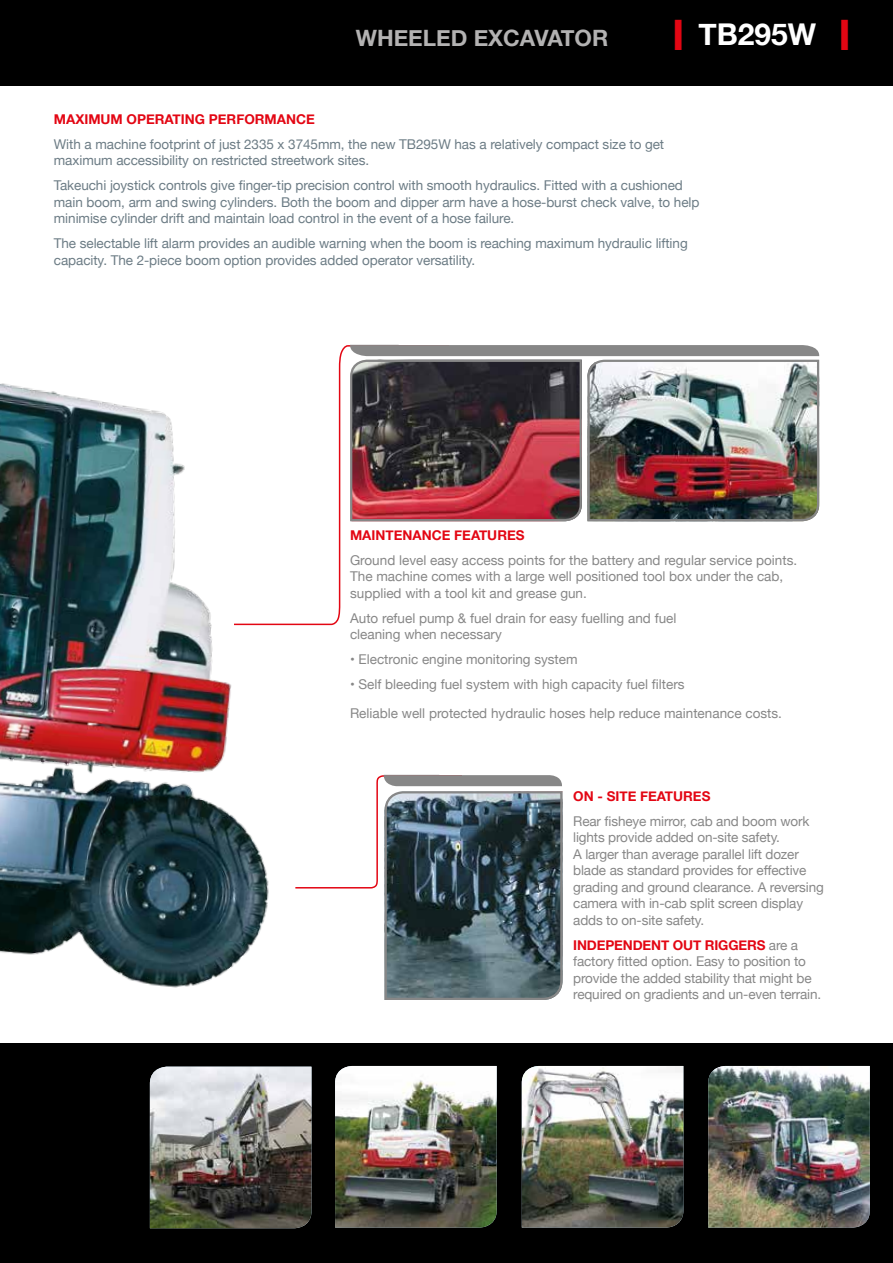
<style>
.page{position:relative;width:893px;height:1263px;background:#fff}
.page>*{position:absolute;margin:0;border:0;box-sizing:border-box;transform-origin:0 0}
.t1{font:700 42px "Helvetica Neue";color:#e30613}
.t2{font:700 30px "Helvetica Neue";color:#fff}
.t3{font:700 22.5px "Helvetica Neue";color:#b3b2b2}
.t4{font:13.5px/16.5px "Helvetica Neue";color:#878787}
.t5{font:13.5px/16.5px "Helvetica Neue";letter-spacing:-.005em;color:#6c7c85}
.t6{font:700 13.5px "Helvetica Neue";color:#e30613}
.s1{font-weight:700;color:#e30613}
</style>
<div class="page">
<div style="left:0;top:1043px;width:893px;height:220px;background:#000"></div>
<div style="left:0;top:0;width:893px;height:85px;background:#000"></div>
<img style="left:335px;top:1066px;width:162px;height:161px">
<img style="left:522px;top:1066px;width:161px;height:161px">
<img style="left:708px;top:1066px;width:162px;height:161px">
<img style="left:0;top:344px;width:465px;height:762px">
<svg style="left:294px;top:774px;width:269px;height:227px"></svg>
<img style="left:150px;top:1067px;width:161px;height:161px">
<img style="left:349px;top:345px;width:471px;height:177px">
<h3 class="t3" style="left:356px;top:20px;width:254px">WHEELED EXCAVATOR</h3>
<h1 class="t1" style="left:672px;top:2px;width:14px">I</h1>
<h1 class="t1" style="left:838px;top:2px;width:14px">I</h1>
<h2 class="t2" style="left:698px;top:11px;width:119px">TB295W</h2>
<p class="t6" style="left:54px;top:108px;width:262px">MAXIMUM OPERATING PERFORMANCE</p>
<p class="t5" style="left:54px;top:137px;width:612px">With a machine footprint of just 2335 x 3745mm, the new TB295W has a relatively compact size to get maximum accessibility on restricted streetwork sites.</p>
<p class="t5" style="left:54px;top:178px;width:647px">Takeuchi joystick controls give finger-tip precision control with smooth hydraulics. Fitted with a cushioned main boom, arm and swing cylinders. Both the boom and dipper arm have a hose-burst check valve, to help minimise cylinder drift and maintain load control in the event of a hose failure.</p>
<p class="t5" style="left:54px;top:236px;width:635px">The selectable lift alarm provides an audible warning when the boom is reaching maximum hydraulic lifting capacity. The 2-piece boom option provides added operator versatility.</p>
<p class="t6" style="left:350px;top:524px;width:176px">MAINTENANCE FEATURES</p>
<p class="t4" style="left:350px;top:552px;width:449px">Ground level easy access points for the battery and regular service points.<br>The machine comes with a large well positioned tool box under the cab, supplied with a tool kit and grease gun.</p>
<p class="t4" style="left:350px;top:610px;width:328px">Auto refuel pump &amp; fuel drain for easy fuelling and fuel cleaning when necessary</p>
<p class="t4" style="left:350px;top:652px;width:229px">• Electronic engine monitoring system</p>
<p class="t4" style="left:350px;top:670px;width:433px;line-height:29.2px">• Self bleeding fuel system with high capacity fuel filters<br>Reliable well protected hydraulic hoses help reduce maintenance costs.</p>
<p class="t6" style="left:573px;top:785px;width:139px">ON - SITE FEATURES</p>
<p class="t4" style="left:573px;top:814px;width:252px">Rear fisheye mirror, cab and boom work lights provide added on-site safety.<br>A larger than average parallel lift dozer blade as standard provides for effective grading and ground clearance. A reversing camera with in-cab split screen display adds to on-site safety.</p>
<p class="t4" style="left:573px;top:938px;width:250px"><span class="s1">INDEPENDENT OUT RIGGERS</span> are a factory fitted option. Easy to position to provide the added stability that might be required on gradients and un-even terrain.</p>
</div>
